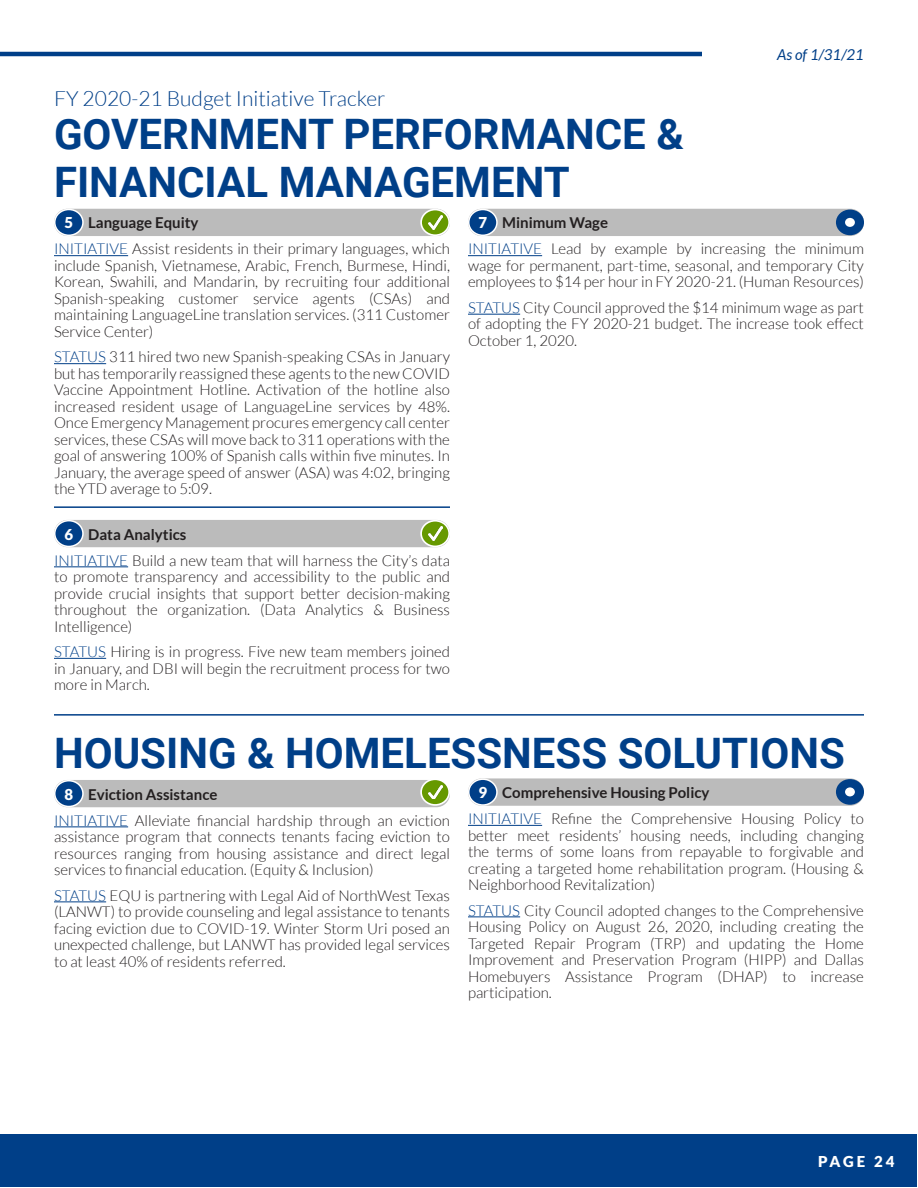
<style>
.page{position:relative;width:918px;height:1188px;background:#fff}
.page>*{position:absolute;margin:0;border:0;box-sizing:border-box;transform-origin:0 0}
.t1{font:700 42px/48px "Roboto";color:#003f88}
.t2{font:300 21px "Lato";color:#003f88}
.t3{font:300 15px/16.5px "Lato";color:#231f20;text-align:justify}
.t4{font:700 15px "Lato";color:#231f20}
.t5{font:italic 15px "Lato";color:#003f88}
.t6{font:900 15px "Lato";letter-spacing:.185em;color:#fff}
.s1{font-weight:900;color:#fff}
.s2{color:#003f88}
</style>
<div class="page">
<hr style="left:0;top:52px;width:702px;height:4px;background:#003f88">
<div style="left:1px;top:1135px;width:916px;height:52px;background:#003f88"></div>
<hr style="left:54px;top:506px;width:396px;height:2px;background:#003f88">
<hr style="left:54px;top:255px;width:74px;height:1px;background:#003f88">
<hr style="left:54px;top:363px;width:52px;height:1px;background:#003f88">
<div style="left:54px;top:209px;width:396px;height:27px;background:#bbb;border-radius:14px"></div>
<div style="left:55px;top:209px;width:28px;height:26px;background:#003f88;border-radius:50%"></div>
<div style="left:54px;top:209px;width:30px;height:27px;border:2px solid #fff;border-radius:50%"></div>
<svg style="left:421px;top:210px;width:28px;height:25px"></svg>
<div style="left:420px;top:209px;width:30px;height:27px;border:2px solid #fff;border-radius:50%"></div>
<img style="left:428px;top:216px;width:14px;height:13px">
<hr style="left:468px;top:255px;width:74px;height:1px;background:#003f88">
<hr style="left:468px;top:314px;width:52px;height:1px;background:#003f88">
<div style="left:468px;top:209px;width:396px;height:27px;background:#bbb;border-radius:14px"></div>
<div style="left:469px;top:209px;width:28px;height:26px;background:#003f88;border-radius:50%"></div>
<div style="left:468px;top:209px;width:30px;height:27px;border:2px solid #fff;border-radius:50%"></div>
<div style="left:836px;top:210px;width:28px;height:25px;background:#003f88;border-radius:50%"></div>
<div style="left:845px;top:218px;width:10px;height:9px;background:#fff;border-radius:50%"></div>
<hr style="left:54px;top:567px;width:74px;height:1px;background:#003f88">
<hr style="left:54px;top:658px;width:52px;height:1px;background:#003f88">
<div style="left:54px;top:520px;width:396px;height:27px;background:#bbb;border-radius:14px"></div>
<div style="left:55px;top:521px;width:28px;height:25px;background:#003f88;border-radius:50%"></div>
<div style="left:54px;top:520px;width:30px;height:27px;border:2px solid #fff;border-radius:50%"></div>
<svg style="left:421px;top:521px;width:28px;height:25px"></svg>
<div style="left:420px;top:520px;width:30px;height:27px;border:2px solid #fff;border-radius:50%"></div>
<img style="left:428px;top:527px;width:14px;height:13px">
<hr style="left:54px;top:714px;width:810px;height:2px;background:#003f88">
<hr style="left:54px;top:827px;width:74px;height:1px;background:#003f88">
<hr style="left:54px;top:902px;width:52px;height:1px;background:#003f88">
<div style="left:54px;top:780px;width:396px;height:27px;background:#bbb;border-radius:14px"></div>
<div style="left:55px;top:781px;width:28px;height:26px;background:#003f88;border-radius:50%"></div>
<div style="left:54px;top:780px;width:30px;height:27px;border:2px solid #fff;border-radius:50%"></div>
<svg style="left:421px;top:779px;width:28px;height:26px"></svg>
<div style="left:420px;top:778px;width:30px;height:28px;border:2px solid #fff;border-radius:50%"></div>
<img style="left:428px;top:785px;width:14px;height:14px">
<hr style="left:468px;top:825px;width:74px;height:1px;background:#003f88">
<hr style="left:468px;top:917px;width:52px;height:1px;background:#003f88">
<div style="left:468px;top:778px;width:396px;height:28px;background:#bbb;border-radius:14px"></div>
<div style="left:469px;top:779px;width:28px;height:26px;background:#003f88;border-radius:50%"></div>
<div style="left:468px;top:778px;width:30px;height:28px;border:2px solid #fff;border-radius:50%"></div>
<div style="left:836px;top:779px;width:28px;height:26px;background:#003f88;border-radius:50%"></div>
<div style="left:845px;top:787px;width:10px;height:9px;background:#fff;border-radius:50%"></div>
<p class="t2" style="left:54px;top:87px;width:333px">FY 2020-21 Budget Initiative Tracker</p>
<p class="t1" style="left:54px;top:108px;width:631px">GOVERNMENT PERFORMANCE &amp;<br>FINANCIAL MANAGEMENT</p>
<p class="t4" style="left:65px;top:214px;width:136px"><span class="s1">5</span> Language Equity</p>
<p class="t4" style="left:479px;top:214px;width:131px"><span class="s1">7</span> Minimum Wage</p>
<p class="t5" style="left:777px;top:46px;width:88px">As of 1/31/21</p>
<p class="t3" style="left:54px;top:241px;width:397px"><span class="s2">INITIATIVE</span> Assist residents in their primary languages, which include Spanish, Vietnamese, Arabic, French, Burmese, Hindi, Korean, Swahili, and Mandarin, by recruiting four additional Spanish-speaking customer service agents (CSAs) and maintaining LanguageLine translation services. (311 Customer Service Center)</p>
<p class="t3" style="left:54px;top:349px;width:398px"><span class="s2">STATUS</span> 311 hired two new Spanish-speaking CSAs in January but has temporarily reassigned these agents to the new COVID Vaccine Appointment Hotline. Activation of the hotline also increased resident usage of LanguageLine services by 48%.<br>Once Emergency Management procures emergency call center services, these CSAs will move back to 311 operations with the goal of answering 100% of Spanish calls within five minutes. In January, the average speed of answer (ASA) was 4:02, bringing the YTD average to 5:09.</p>
<p class="t4" style="left:65px;top:526px;width:123px"><span class="s1">6</span> Data Analytics</p>
<p class="t3" style="left:54px;top:552px;width:397px"><span class="s2">INITIATIVE</span> Build a new team that will harness the City’s data to promote transparency and accessibility to the public and provide crucial insights that support better decision-making throughout the organization. (Data Analytics &amp; Business Intelligence)</p>
<p class="t3" style="left:54px;top:644px;width:397px"><span class="s2">STATUS</span> Hiring is in progress. Five new team members joined in January, and DBI will begin the recruitment process for two more in March.</p>
<p class="t3" style="left:468px;top:241px;width:397px"><span class="s2">INITIATIVE</span> Lead by example by increasing the minimum wage for permanent, part-time, seasonal, and temporary City employees to $14 per hour in FY 2020-21. (Human Resources)</p>
<p class="t3" style="left:468px;top:299px;width:397px"><span class="s2">STATUS</span> City Council approved the $14 minimum wage as part of adopting the FY 2020-21 budget. The increase took effect October 1, 2020.</p>
<p class="t1" style="left:54px;top:727px;width:793px">HOUSING &amp; HOMELESSNESS SOLUTIONS</p>
<p class="t4" style="left:65px;top:786px;width:155px"><span class="s1">8</span> Eviction Assistance</p>
<p class="t3" style="left:54px;top:812px;width:397px"><span class="s2">INITIATIVE</span> Alleviate financial hardship through an eviction assistance program that connects tenants facing eviction to resources ranging from housing assistance and direct legal services to financial education. (Equity &amp; Inclusion)</p>
<p class="t3" style="left:54px;top:887px;width:397px"><span class="s2">STATUS</span> EQU is partnering with Legal Aid of NorthWest Texas (LANWT) to provide counseling and legal assistance to tenants facing eviction due to COVID-19. Winter Storm Uri posed an unexpected challenge, but LANWT has provided legal services to at least 40% of residents referred.</p>
<p class="t4" style="left:479px;top:784px;width:233px"><span class="s1">9</span> Comprehensive Housing Policy</p>
<p class="t3" style="left:468px;top:811px;width:397px"><span class="s2">INITIATIVE</span> Refine the Comprehensive Housing Policy to better meet residents’ housing needs, including changing the terms of some loans from repayable to forgivable and creating a targeted home rehabilitation program. (Housing &amp; Neighborhood Revitalization)</p>
<p class="t3" style="left:468px;top:902px;width:397px"><span class="s2">STATUS</span> City Council adopted changes to the Comprehensive Housing Policy on August 26, 2020, including creating the Targeted Repair Program (TRP) and updating the Home Improvement and Preservation Program (HIPP) and Dallas Homebuyers Assistance Program (DHAP) to increase participation.</p>
<p class="t6" style="left:818px;top:1153px;width:78px">PAGE 24</p>
</div>
